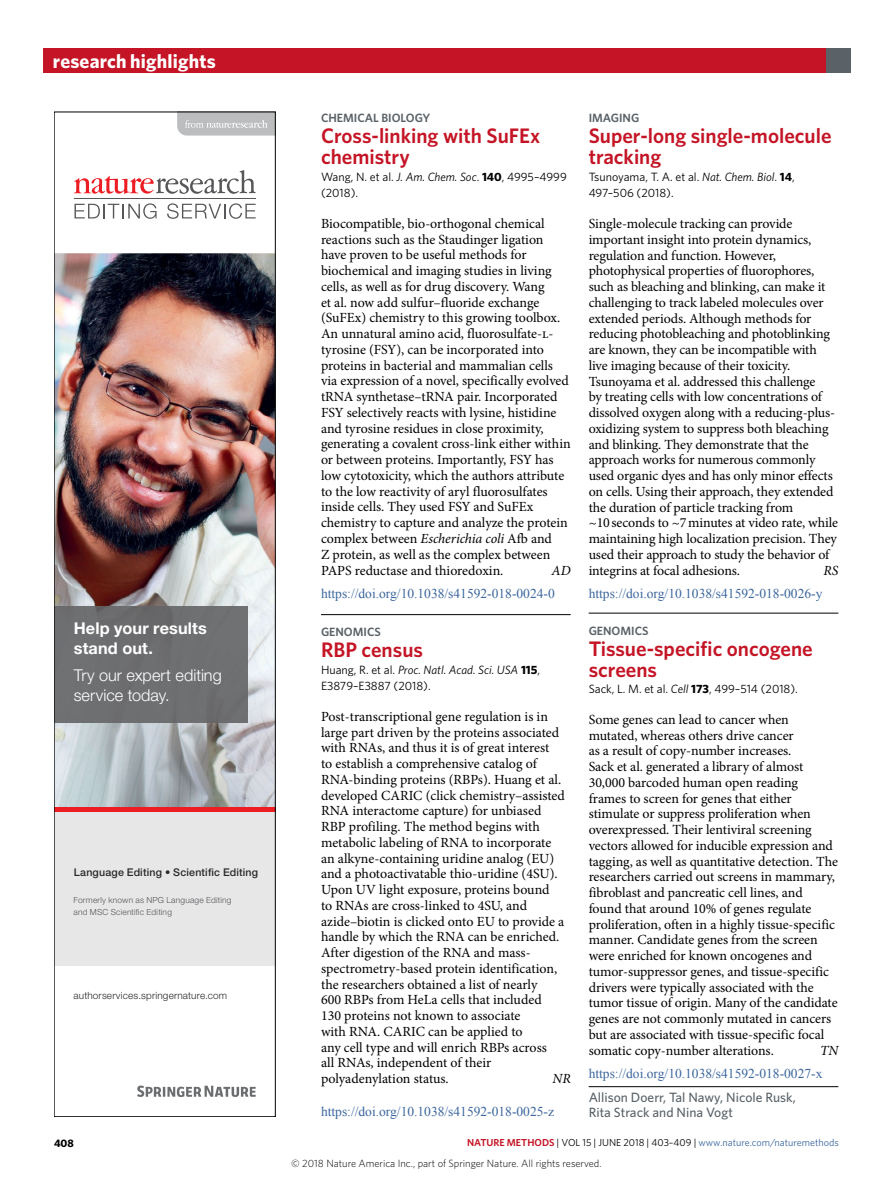
<style>
.page{position:relative;width:893px;height:1187px;background:#fff}
.page>*{position:absolute;margin:0;border:0;box-sizing:border-box;transform-origin:0 0}
.t1{font:600 21px/21px "Whitney";color:#c41425}
.t2{font:700 19.5px "Whitney";letter-spacing:.01em;color:#fff}
.t3{font:300 16.35px/20px "Helvetica Neue LT Std";color:#fff}
.t4{font:700 16.35px/20px "Helvetica Neue LT Std";letter-spacing:.01em;color:#fff}
.t5{font:13.95px/15.8px "Minion Pro";letter-spacing:-.005em;color:#000}
.t6{font:italic 13.95px "Minion Pro";letter-spacing:-.005em;color:#000}
.t7{font:13.5px "Times New Roman";color:#3b669d}
.t8{font:500 13.5px/15px "Whitney";color:#5a6268}
.t9{font:12px/16.5px "Whitney";color:#000}
.t10{font:600 12px "Whitney";color:#5a6268}
.t11{font:700 10.8px "Whitney";color:#000}
.t12{font:500 10.65px "Helvetica Neue LT Std";letter-spacing:.015em;color:#282829}
.t13{font:300 10.5px "Whitney";color:#000}
.t14{font:10.2px "Whitney";color:#3b669d}
.t15{font:300 9.9px "Helvetica Neue LT Std";letter-spacing:.02em;color:#282829}
.t16{font:300 8.4px/11.7px "Helvetica Neue LT Std";letter-spacing:.025em;color:#57575a}
.s1{font-style:italic}
.s2{font-weight:700}
.s3{font-weight:600;color:#c41425}
.s4{color:#000}
</style>
<div class="page">
<div style="left:43px;top:49px;width:807px;height:24px;background:#c41425"></div>
<div style="left:826px;top:49px;width:24px;height:24px;background:#5a6268"></div>
<svg style="left:177px;top:114px;width:96px;height:21px;background:#c0c2c4"></svg>
<svg style="left:137px;top:1085px;width:119px;height:11px"></svg>
<img style="left:56px;top:253px;width:217px;height:554px">
<div style="left:54px;top:809px;width:221px;height:156px;background:#e7e7e8"></div>
<svg style="left:74px;top:170px;width:182px;height:24px"></svg>
<svg style="left:75px;top:203px;width:82px;height:16px"></svg>
<svg style="left:167px;top:203px;width:89px;height:16px"></svg>
<hr style="left:74px;top:198px;width:182px;height:1px;background:#57575a">
<hr style="left:54px;top:807px;width:221px;height:4px;background:#ed1d24">
<div style="left:56px;top:606px;width:191px;height:116px;background:#6e6f71"></div>
<hr style="left:321px;top:614px;width:250px;height:1px;background:#000">
<hr style="left:589px;top:613px;width:249px;height:1px;background:#000">
<hr style="left:589px;top:1086px;width:249px;height:1px;background:#000">
<h2 class="t2" style="left:53px;top:48px;width:164px">research highlights</h2>
<p class="t4" style="left:74px;top:617px;width:135px">Help your results stand out.</p>
<p class="t3" style="left:74px;top:665px;width:149px">Try our expert editing service today.</p>
<p class="t12" style="left:74px;top:866px;width:186px">Language Editing • Scientific Editing</p>
<p class="t16" style="left:74px;top:894px;width:160px">Formerly known as NPG Language Editing and MSC Scientific Editing</p>
<p class="t15" style="left:74px;top:989px;width:155px">authorservices.springernature.com</p>
<p class="t11" style="left:54px;top:1135px;width:21px">408</p>
<p class="t10" style="left:321px;top:110px;width:111px">CHEMICAL BIOLOGY</p>
<h1 class="t1" style="left:321px;top:125px;width:221px">Cross-linking with SuFEx chemistry</h1>
<p class="t9" style="left:321px;top:168px;width:247px">Wang, N. et al. <span class="s1">J. Am. Chem. Soc</span>. <span class="s2">140</span>, 4995–4999 (2018).</p>
<p class="t5" style="left:321px;top:215px;width:251px">Biocompatible, bio-orthogonal chemical reactions such as the Staudinger ligation have proven to be useful methods for biochemical and imaging studies in living cells, as well as for drug discovery. Wang<br>et al. now add sulfur–fluoride exchange (SuFEx) chemistry to this growing toolbox.<br>An unnatural amino acid, fluorosulfate-l&shy;tyrosine (FSY), can be incorporated into proteins in bacterial and mammalian cells via expression of a novel, specifically evolved tRNA synthetase–tRNA pair. Incorporated FSY selectively reacts with lysine, histidine and tyrosine residues in close proximity, generating a covalent cross-link either within or between proteins. Importantly, FSY has low cytotoxicity, which the authors attribute to the low reactivity of aryl fluorosulfates inside cells. They used FSY and SuFEx chemistry to capture and analyze the protein complex between <span class="s1">Escherichia coli</span> Afb and<br>Z protein, as well as the complex between PAPS reductase and thioredoxin.</p>
<p class="t6" style="left:552px;top:560px;width:21px">AD</p>
<p class="t7" style="left:321px;top:584px;width:235px">https://doi.org/10.1038/s41592-018-0024-0</p>
<p class="t10" style="left:321px;top:624px;width:60px">GENOMICS</p>
<h1 class="t1" style="left:321px;top:638px;width:103px">RBP census</h1>
<p class="t9" style="left:321px;top:661px;width:221px">Huang, R. et al. <span class="s1">Proc. Natl. Acad. Sci. USA</span> <span class="s2">115</span>,<br>E3879–E3887 (2018).</p>
<p class="t5" style="left:321px;top:708px;width:245px">Post-transcriptional gene regulation is in large part driven by the proteins associated with RNAs, and thus it is of great interest<br>to establish a comprehensive catalog of RNA-binding proteins (RBPs). Huang et al. developed CARIC (click chemistry–assisted RNA interactome capture) for unbiased RBP profiling. The method begins with metabolic labeling of RNA to incorporate an alkyne-containing uridine analog (EU) and a photoactivatable thio-uridine (4SU).<br>Upon UV light exposure, proteins bound<br>to RNAs are cross-linked to 4SU, and azide–biotin is clicked onto EU to provide a handle by which the RNA can be enriched.<br>After digestion of the RNA and mass&shy;spectrometry-based protein identification, the researchers obtained a list of nearly<br>600 RBPs from HeLa cells that included 130 proteins not known to associate<br>with RNA. CARIC can be applied to<br>any cell type and will enrich RBPs across<br>all RNAs, independent of their polyadenylation status.</p>
<p class="t6" style="left:552px;top:1069px;width:20px">NR</p>
<p class="t7" style="left:321px;top:1102px;width:234px">https://doi.org/10.1038/s41592-018-0025-z</p>
<p class="t10" style="left:589px;top:110px;width:52px">IMAGING</p>
<h1 class="t1" style="left:589px;top:125px;width:244px">Super-long single-molecule tracking</h1>
<p class="t9" style="left:589px;top:168px;width:207px">Tsunoyama, T. A. et al. <span class="s1">Nat. Chem. Biol</span>. <span class="s2">14</span>,<br>497–506 (2018).</p>
<p class="t5" style="left:589px;top:216px;width:251px">Single-molecule tracking can provide important insight into protein dynamics, regulation and function. However, photophysical properties of fluorophores, such as bleaching and blinking, can make it challenging to track labeled molecules over extended periods. Although methods for reducing photobleaching and photoblinking are known, they can be incompatible with live imaging because of their toxicity.<br>Tsunoyama et al. addressed this challenge<br>by treating cells with low concentrations of dissolved oxygen along with a reducing-plus&shy;oxidizing system to suppress both bleaching and blinking. They demonstrate that the approach works for numerous commonly used organic dyes and has only minor effects on cells. Using their approach, they extended the duration of particle tracking from ~10seconds to ~7minutes at video rate, while maintaining high localization precision. They used their approach to study the behavior of integrins at focal adhesions.</p>
<p class="t6" style="left:823px;top:560px;width:16px">RS</p>
<p class="t7" style="left:589px;top:584px;width:235px">https://doi.org/10.1038/s41592-018-0026-y</p>
<p class="t10" style="left:589px;top:622px;width:61px">Genomics</p>
<h1 class="t1" style="left:589px;top:637px;width:226px">Tissue-specific oncogene screens</h1>
<p class="t9" style="left:589px;top:680px;width:211px">Sack, L. M. et al. <span class="s1">Cell</span> <span class="s2">173</span>, 499–514 (2018).</p>
<p class="t5" style="left:589px;top:711px;width:251px">Some genes can lead to cancer when mutated, whereas others drive cancer<br>as a result of copy-number increases.<br>Sack et al. generated a library of almost 30,000 barcoded human open reading frames to screen for genes that either stimulate or suppress proliferation when overexpressed. Their lentiviral screening vectors allowed for inducible expression and tagging, as well as quantitative detection. The researchers carried out screens in mammary, fibroblast and pancreatic cell lines, and found that around 10% of genes regulate proliferation, often in a highly tissue-specific manner. Candidate genes from the screen were enriched for known oncogenes and tumor-suppressor genes, and tissue-specific drivers were typically associated with the tumor tissue of origin. Many of the candidate genes are not commonly mutated in cancers but are associated with tissue-specific focal somatic copy-number alterations.</p>
<p class="t6" style="left:820px;top:1040px;width:20px">TN</p>
<p class="t7" style="left:589px;top:1064px;width:235px">https://doi.org/10.1038/s41592-018-0027-x</p>
<p class="t8" style="left:589px;top:1089px;width:209px">Allison Doerr, Tal Nawy, Nicole Rusk,<br>Rita Strack and Nina Vogt</p>
<p class="t14" style="left:467px;top:1135px;width:373px"><span class="s3">Nature Methods</span> <span class="s4">| VOL 15 | JUNE 2018 | 403–409 |</span> www.nature.com/naturemethods</p>
<p class="t13" style="left:291px;top:1156px;width:312px">© 2018 Nature America Inc., part of Springer Nature. All rights reserved.</p>
</div>
